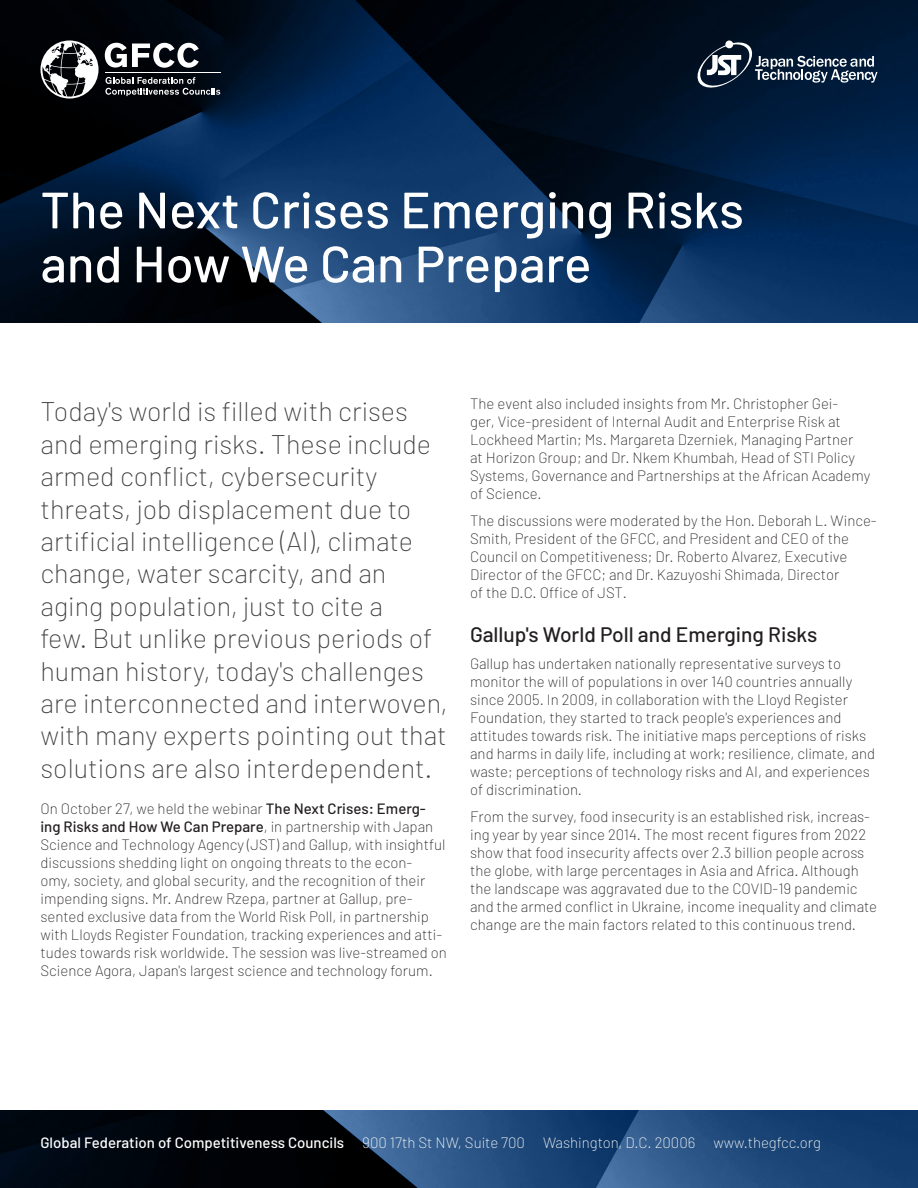
<style>
.page{position:relative;width:918px;height:1188px;background:#fff}
.page>*{position:absolute;margin:0;border:0;box-sizing:border-box;transform-origin:0 0}
.Body{font:500 51px/54px "Barlow";color:#fff}
.Body-2{font:200 27px/32.4px "Barlow";color:#3e3e3f}
.Subhead_primary{font:500 21px "Barlow";color:#231f20}
.Body-3{font:200 15px/18px "Barlow";color:#231f20}
.t1{font:200 15px "Barlow";color:#fff}
.s1{font-weight:500}
</style>
<div class="page">
<svg style="left:0;top:1110px;width:918px;height:78px;background:#142f4e"></svg>
<svg style="left:0;top:0;width:918px;height:323px;background:#07213f"></svg>
<svg style="left:105px;top:43px;width:94px;height:25px"></svg>
<svg style="left:105px;top:77px;width:115px;height:19px;background:#404448"></svg>
<hr style="left:105px;top:72px;width:115px;height:1px;background:#fff">
<svg style="left:41px;top:41px;width:58px;height:58px"></svg>
<svg style="left:698px;top:40px;width:180px;height:48px;background:#334459"></svg>
<p class="Body" style="left:40px;top:182px;width:705px">The Next Crises Emerging Risks and How We Can Prepare</p>
<p class="Body-2" style="left:40px;top:395px;width:409px">Today's world is filled with crises and emerging risks. These include armed conflict, cybersecurity threats, job displacement due to artificial intelligence (AI), climate change, water scarcity, and an aging population, just to cite a<br>few. But unlike previous periods of human history, today's challenges are interconnected and interwoven, with many experts pointing out that solutions are also interdependent.</p>
<p class="Body-3" style="left:40px;top:799px;width:408px">On October 27, we held the webinar <span class="s1">The Next Crises: Emerg&shy;ing Risks and How We Can Prepare</span>, in partnership with Japan Science and Technology Agency (JST) and Gallup, with insightful discussions shedding light on ongoing threats to the econ-<br>omy, society, and global security, and the recognition of their impending signs. Mr. Andrew Rzepa, partner at Gallup, pre&shy;sented exclusive data from the World Risk Poll, in partnership with Lloyds Register Foundation, tracking experiences and atti&shy;tudes towards risk worldwide. The session was live-streamed on Science Agora, Japan's largest science and technology forum.</p>
<p class="Body-3" style="left:470px;top:395px;width:402px">The event also included insights from Mr. Christopher Gei-<br>ger, Vice-president of Internal Audit and Enterprise Risk at Lockheed Martin; Ms. Margareta Dzerniek, Managing Partner<br>at Horizon Group; and Dr. Nkem Khumbah, Head of STI Policy Systems, Governance and Partnerships at the African Academy of Science.</p>
<p class="Body-3" style="left:470px;top:512px;width:408px">The discussions were moderated by the Hon. Deborah L. Wince-Smith, President of the GFCC, and President and CEO of the Council on Competitiveness; Dr. Roberto Alvarez, Executive Director of the GFCC; and Dr. Kazuyoshi Shimada, Director<br>of the D.C. Office of JST.</p>
<p class="Subhead_primary" style="left:470px;top:621px;width:349px">Gallup's World Poll and Emerging Risks</p>
<p class="Body-3" style="left:470px;top:654px;width:407px">Gallup has undertaken nationally representative surveys to monitor the will of populations in over 140 countries annually since 2005. In 2009, in collaboration with the Lloyd Register Foundation, they started to track people's experiences and attitudes towards risk. The initiative maps perceptions of risks and harms in daily life, including at work; resilience, climate, and waste; perceptions of technology risks and AI, and experiences of discrimination.</p>
<p class="Body-3" style="left:470px;top:807px;width:409px">From the survey, food insecurity is an established risk, increas&shy;ing year by year since 2014. The most recent figures from 2022 show that food insecurity affects over 2.3 billion people across the globe, with large percentages in Asia and Africa. Although the landscape was aggravated due to the COVID-19 pandemic and the armed conflict in Ukraine, income inequality and climate change are the main factors related to this continuous trend.</p>
<p class="t1" style="left:40px;top:1133px;width:782px"><span class="s1">Global Federation of Competitiveness Councils</span> 900 17th St NW, Suite 700 Washington, D.C. 20006 www.thegfcc.org</p>
</div>
